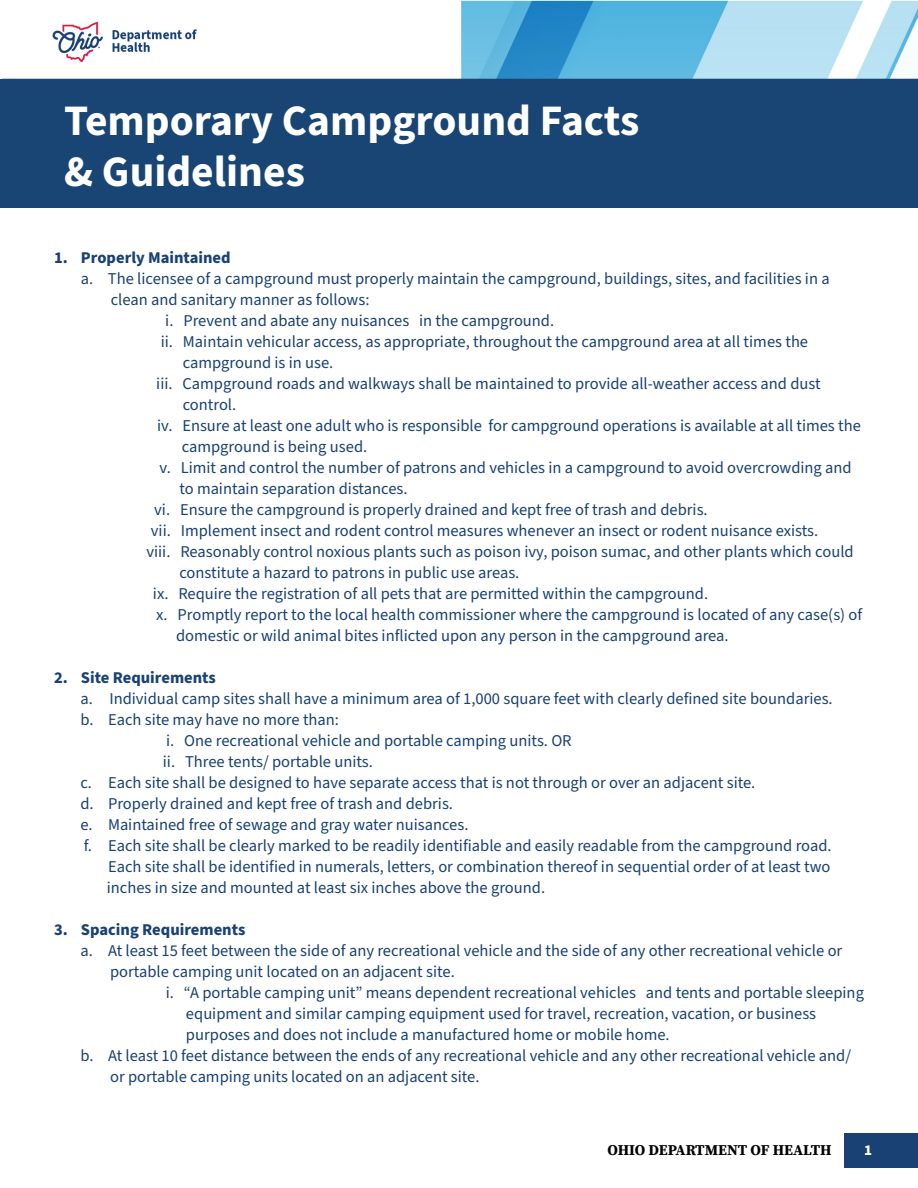
<style>
.page{position:relative;width:918px;height:1188px;background:#fff}
.page>*{position:absolute;margin:0;border:0;box-sizing:border-box;transform-origin:0 0}
.t1{font:700 45px "Source Sans Pro";color:#fff}
.t2{font:700 43.5px/51px "Source Sans 3";color:#fff}
.t3{font:600 27px "Source Sans Pro";color:#fff}
.t4{font:16.5px/21px "Source Sans Pro";color:#194173}
.t5{font:700 16.5px "Source Sans Pro";color:#194173}
.t6{font:700 15px "Source Serif Pro";letter-spacing:-.005em;color:#000101}
.t7{font:700 15px "Source Sans Pro";color:#fff}
</style>
<div class="page">
<div style="left:845px;top:1134px;width:73px;height:34px;background:#1a4174"></div>
<img style="left:2px;top:0;width:916px;height:79px">
<div style="left:0;top:79px;width:918px;height:128px;background:#184574"></div>
<h2 class="t2" style="left:64px;top:95px;width:577px">Temporary Campground Facts &amp; Guidelines</h2>
<h1 class="t1" style="left:64px;top:94px;width:487px">Temporary Camp Packet</h1>
<h3 class="t3" style="left:64px;top:147px;width:325px">Frequently Asked Questions</h3>
<p class="t5" style="left:54px;top:246px;width:178px">1. Properly Maintained</p>
<p class="t4" style="left:81px;top:269px;width:750px">a. The licensee of a campground must properly maintain the campground, buildings, sites, and facilities in a</p>
<p class="t4" style="left:111px;top:290px;width:260px">clean and sanitary manner as follows:</p>
<p class="t4" style="left:165px;top:311px;width:390px">i. Prevent and abate any nuisances in the campground.</p>
<p class="t4" style="left:161px;top:332px;width:649px">ii. Maintain vehicular access, as appropriate, throughout the campground area at all times the</p>
<p class="t4" style="left:183px;top:353px;width:152px">campground is in use.</p>
<p class="t4" style="left:156px;top:374px;width:666px">iii. Campground roads and walkways shall be maintained to provide all-weather access and dust</p>
<p class="t4" style="left:183px;top:395px;width:55px">control.</p>
<p class="t4" style="left:157px;top:416px;width:705px">iv. Ensure at least one adult who is responsible for campground operations is available at all times the</p>
<p class="t4" style="left:182px;top:437px;width:187px">campground is being used.</p>
<p class="t4" style="left:160px;top:458px;width:694px">v. Limit and control the number of patrons and vehicles in a campground to avoid overcrowding and</p>
<p class="t4" style="left:179px;top:479px;width:230px">to maintain separation distances.</p>
<p class="t4" style="left:154px;top:500px;width:555px">vi. Ensure the campground is properly drained and kept free of trash and debris.</p>
<p class="t4" style="left:151px;top:521px;width:669px">vii. Implement insect and rodent control measures whenever an insect or rodent nuisance exists.</p>
<p class="t4" style="left:146px;top:542px;width:709px">viii. Reasonably control noxious plants such as poison ivy, poison sumac, and other plants which could</p>
<p class="t4" style="left:179px;top:563px;width:342px">constitute a hazard to patrons in public use areas.</p>
<p class="t4" style="left:153px;top:584px;width:557px">ix. Require the registration of all pets that are permitted within the campground.</p>
<p class="t4" style="left:156px;top:605px;width:708px">x. Promptly report to the local health commissioner where the campground is located of any case(s) of</p>
<p class="t4" style="left:176px;top:626px;width:554px">domestic or wild animal bites inflicted upon any person in the campground area.</p>
<p class="t5" style="left:54px;top:666px;width:163px">2. Site Requirements</p>
<p class="t4" style="left:80px;top:689px;width:754px">a. Individual camp sites shall have a minimum area of 1,000 square feet with clearly defined site boundaries.</p>
<p class="t4" style="left:80px;top:710px;width:260px">b. Each site may have no more than:</p>
<p class="t4" style="left:166px;top:731px;width:407px">i. One recreational vehicle and portable camping units. OR</p>
<p class="t4" style="left:163px;top:752px;width:212px">ii. Three tents/ portable units.</p>
<p class="t4" style="left:80px;top:773px;width:677px">c. Each site shall be designed to have separate access that is not through or over an adjacent site.</p>
<p class="t4" style="left:80px;top:794px;width:374px">d. Properly drained and kept free of trash and debris.</p>
<p class="t4" style="left:80px;top:815px;width:390px">e. Maintained free of sewage and gray water nuisances.</p>
<p class="t4" style="left:84px;top:836px;width:749px">f. Each site shall be clearly marked to be readily identifiable and easily readable from the campground road.</p>
<p class="t4" style="left:108px;top:857px;width:724px">Each site shall be identified in numerals, letters, or combination thereof in sequential order of at least two</p>
<p class="t4" style="left:107px;top:878px;width:440px">inches in size and mounted at least six inches above the ground.</p>
<p class="t5" style="left:54px;top:918px;width:193px">3. Spacing Requirements</p>
<p class="t4" style="left:110px;top:941px;width:734px;text-indent:-30px">a. At least 15 feet between the side of any recreational vehicle and the side of any other recreational vehicle or portable camping unit located on an adjacent site.</p>
<p class="t4" style="left:166px;top:983px;width:700px">i. “A portable camping unit” means dependent recreational vehicles and tents and portable sleeping</p>
<p class="t4" style="left:186px;top:1004px;width:632px">equipment and similar camping equipment used for travel, recreation, vacation, or business</p>
<p class="t4" style="left:186px;top:1025px;width:485px">purposes and does not include a manufactured home or mobile home.</p>
<p class="t4" style="left:80px;top:1046px;width:772px">b. At least 10 feet distance between the ends of any recreational vehicle and any other recreational vehicle and/</p>
<p class="t4" style="left:110px;top:1067px;width:371px">or portable camping units located on an adjacent site.</p>
<p class="t6" style="left:607px;top:1139px;width:226px">OHIO DEPARTMENT OF HEALTH</p>
<p class="t7" style="left:864px;top:1140px;width:9px">1</p>
</div>
